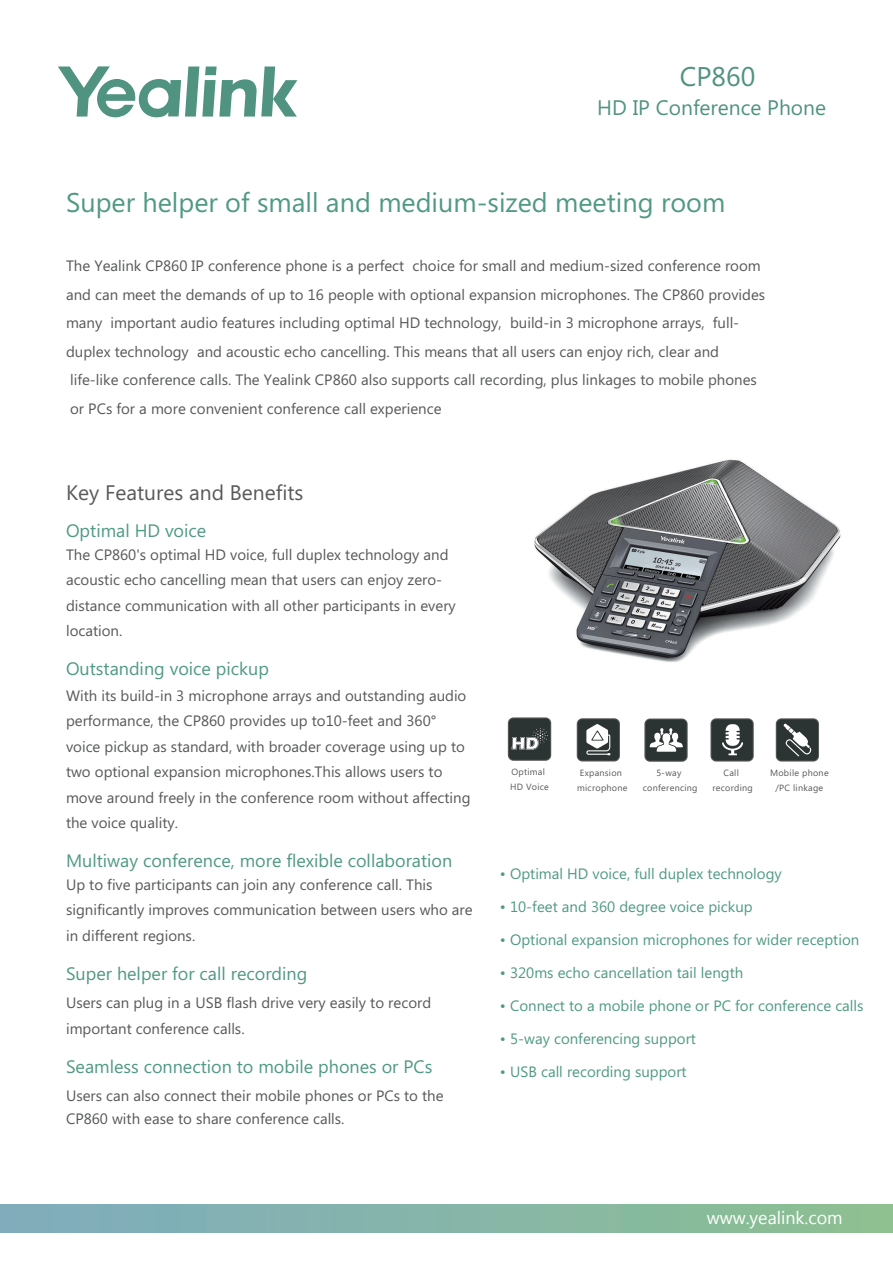
<style>
.page{position:relative;width:893px;height:1264px;background:#fff}
.page>*{position:absolute;margin:0;border:0;box-sizing:border-box;transform-origin:0 0}
.t1{font:27px "Microsoft Phags Pa";color:#509984}
.t2{font:27px "Microsoft Phags Pa";color:#509380}
.t3{font:21px "Microsoft Phags Pa";color:#59595b}
.t4{font:21px "Microsoft Phags Pa";color:#509380}
.t5{font:18px "Microsoft Phags Pa";color:#509984}
.t6{font:18px "Lao UI";color:#fff}
.t7{font:15px/25.5px "Microsoft Phags Pa";color:#57585a}
.t8{font:15px "Microsoft Phags Pa";color:#509984}
.t9{font:9px/15px "Microsoft Phags Pa";letter-spacing:.03em;color:#57585a;text-align:center}
</style>
<div class="page">
<img style="left:534px;top:459px;width:307px;height:203px">
<div style="left:644px;top:718px;width:43px;height:43px;border:2px solid #59595b;border-radius:5px"></div>
<div style="left:645px;top:719px;width:41px;height:41px;background:#2c3333;border-radius:5px"></div>
<div style="left:710px;top:718px;width:43px;height:43px;border:2px solid #59595b;border-radius:5px"></div>
<div style="left:711px;top:719px;width:41px;height:41px;background:#2c3333;border-radius:5px"></div>
<div style="left:775px;top:718px;width:43px;height:43px;border:2px solid #59595b;border-radius:5px"></div>
<div style="left:776px;top:719px;width:41px;height:41px;background:#2c3333;border-radius:5px"></div>
<div style="left:576px;top:718px;width:43px;height:43px;border:2px solid #59595b;border-radius:5px"></div>
<div style="left:577px;top:719px;width:41px;height:41px;background:#2c3333;border-radius:5px"></div>
<svg style="left:649px;top:728px;width:33px;height:23px"></svg>
<svg style="left:722px;top:724px;width:20px;height:31px"></svg>
<svg style="left:783px;top:723px;width:28px;height:33px"></svg>
<svg style="left:586px;top:724px;width:24px;height:31px"></svg>
<div style="left:507px;top:717px;width:44px;height:43px;border:2px solid #59595b;border-radius:5px"></div>
<div style="left:509px;top:718px;width:41px;height:41px;background:#2c3333;border-radius:5px"></div>
<svg style="left:511px;top:728px;width:37px;height:21px"></svg>
<svg style="left:58px;top:66px;width:239px;height:51px"></svg>
<div style="left:0;top:1203px;width:892px;height:28px;background:linear-gradient(to right,#7facbf,#8dc091)"></div>
<h1 class="t2" style="left:679px;top:58px;width:77px">CP860</h1>
<h2 class="t4" style="left:597px;top:93px;width:230px">HD IP Conference Phone</h2>
<h1 class="t1" style="left:66px;top:184px;width:660px">Super helper of small and medium-sized meeting room</h1>
<p class="t7" style="left:66px;top:251px;width:700px;line-height:28.5px">The Yealink CP860 IP conference phone is a perfect choice for small and medium-sized conference room and can meet the demands of up to 16 people with optional expansion microphones. The CP860 provides many important audio features including optimal HD technology, build-in 3 microphone arrays, full&shy;duplex technology and acoustic echo cancelling. This means that all users can enjoy rich, clear and life-like conference calls. The Yealink CP860 also supports call recording, plus linkages to mobile phones or PCs for a more convenient conference call experience</p>
<h2 class="t3" style="left:66px;top:478px;width:239px">Key Features and Benefits</h2>
<p class="t5" style="left:66px;top:518px;width:142px">Optimal HD voice</p>
<p class="t7" style="left:66px;top:541px;width:391px">The CP860's optimal HD voice, full duplex technology and acoustic echo cancelling mean that users can enjoy zero&shy;distance communication with all other participants in every location.</p>
<p class="t5" style="left:66px;top:656px;width:204px">Outstanding voice pickup</p>
<p class="t7" style="left:66px;top:681px;width:406px">With its build-in 3 microphone arrays and outstanding audio performance, the CP860 provides up to10-feet and 360° voice pickup as standard, with broader coverage using up to two optional expansion microphones.This allows users to move around freely in the conference room without affecting the voice quality.</p>
<p class="t5" style="left:66px;top:848px;width:387px">Multiway conference, more flexible collaboration</p>
<p class="t7" style="left:66px;top:870px;width:408px">Up to five participants can join any conference call. This significantly improves communication between users who are in different regions.</p>
<p class="t5" style="left:66px;top:960px;width:243px">Super helper for call recording</p>
<p class="t7" style="left:66px;top:989px;width:366px">Users can plug in a USB flash drive very easily to record important conference calls.</p>
<p class="t5" style="left:66px;top:1053px;width:368px">Seamless connection to mobile phones or PCs</p>
<p class="t7" style="left:66px;top:1083px;width:379px;line-height:22.5px">Users can also connect their mobile phones or PCs to the<br>CP860 with ease to share conference calls.</p>
<p class="t9" style="left:510px;top:764px;width:40px;text-align:left">Optimal<br>HD Voice</p>
<p class="t9" style="left:712px;top:764px;width:42px">Call recording</p>
<p class="t9" style="left:769px;top:764px;width:60px">Mobile phone /PC linkage</p>
<p class="t9" style="left:577px;top:764px;width:52px">Expansion microphone</p>
<p class="t9" style="left:642px;top:764px;width:56px">5-way conferencing</p>
<p class="t8" style="left:500px;top:862px;width:283px">• Optimal HD voice, full duplex technology</p>
<p class="t8" style="left:500px;top:895px;width:254px">• 10-feet and 360 degree voice pickup</p>
<p class="t8" style="left:500px;top:928px;width:361px">• Optional expansion microphones for wider reception</p>
<p class="t8" style="left:500px;top:961px;width:245px">• 320ms echo cancellation tail length</p>
<p class="t8" style="left:500px;top:994px;width:365px">• Connect to a mobile phone or PC for conference calls</p>
<p class="t8" style="left:500px;top:1027px;width:198px">• 5-way conferencing support</p>
<p class="t8" style="left:500px;top:1060px;width:188px">• USB call recording support</p>
<p class="t6" style="left:706px;top:1204px;width:137px">www.yealink.com</p>
</div>
